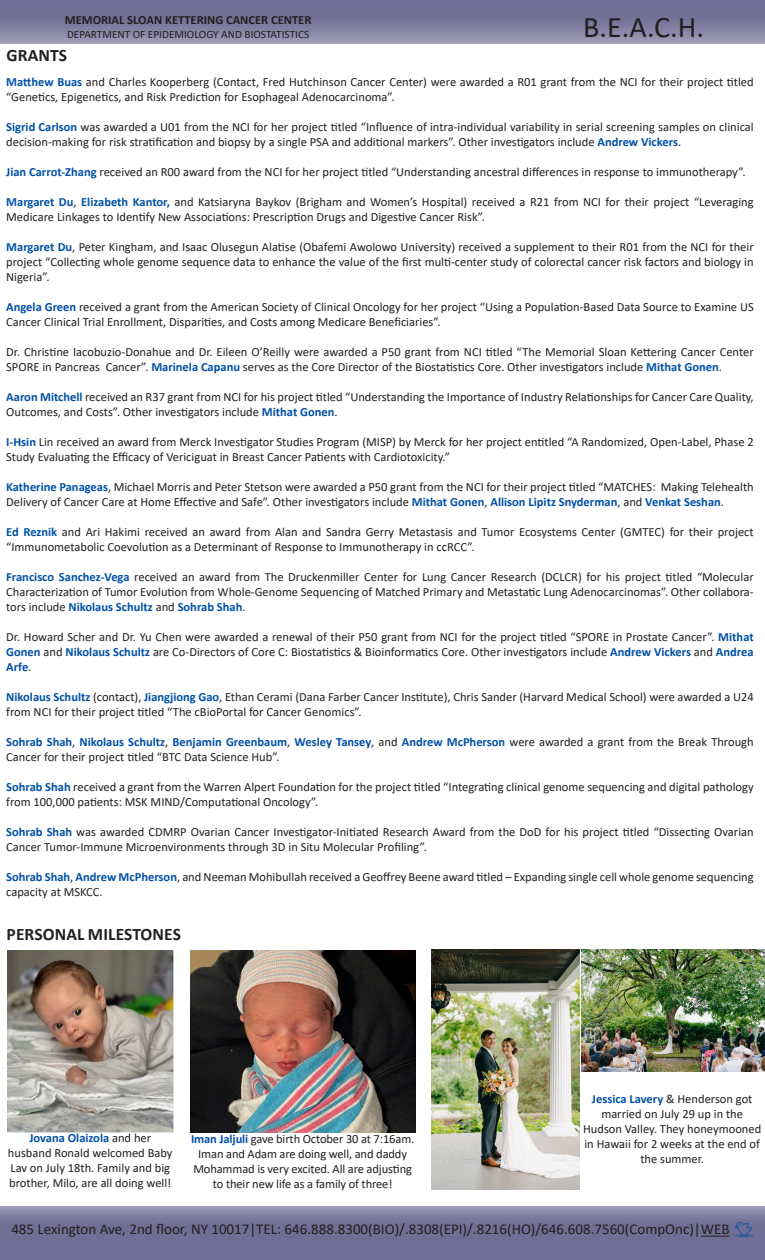
<style>
.page{position:relative;width:765px;height:1260px;background:#fff}
.page>*{position:absolute;margin:0;border:0;box-sizing:border-box;transform-origin:0 0}
.t1{font:30px "Calibri";color:#231f20}
.MAIN_Bar_Headline{font:700 17.5px "Calibri";letter-spacing:.005em;color:#231f20}
.t2{font:15px "Calibri";color:#231f20}
.MAIN_Bar_Content{font:12.5px/15px "Calibri";color:#231f20}
.Staff_Updates_title{font:12.5px/15px "Calibri";letter-spacing:-.005em;color:#231f20;text-align:center}
.t3{font:700 12.5px "Calibri";color:#231f20}
.t4{font:11.25px "Calibri";color:#231f20}
.s1{font-weight:700;color:#0050a7}
</style>
<div class="page">
<svg style="left:0;top:1206px;width:765px;height:54px;background:#78759a"></svg>
<div style="left:0;top:0;width:765px;height:44px;background:linear-gradient(to bottom,#65628c,#9795b1)"></div>
<img style="left:8px;top:951px;width:165px;height:181px">
<img style="left:431px;top:950px;width:149px;height:239px">
<img style="left:582px;top:950px;width:183px;height:122px">
<img style="left:190px;top:951px;width:225px;height:181px">
<svg style="left:701px;top:1222px;width:53px;height:16px"></svg>
<p class="t3" style="left:65px;top:11px;width:248px">MEMORIAL SLOAN KETTERING CANCER CENTER</p>
<p class="t4" style="left:67px;top:26px;width:244px">DEPARTMENT OF EPIDEMIOLOGY AND BIOSTATISTICS</p>
<p class="t1" style="left:583px;top:7px;width:122px">B.E.A.C.H.</p>
<p class="MAIN_Bar_Headline" style="left:7px;top:43px;width:62px">GRANTS</p>
<p class="MAIN_Bar_Content" style="left:6px;top:74px;width:749px"><span class="s1">Matthew Buas</span> and Charles Kooperberg (Contact, Fred Hutchinson Cancer Center) were awarded a R01 grant from the NCI for their project titled “Genetics, Epigenetics, and Risk Prediction for Esophageal Adenocarcinoma”.</p>
<p class="MAIN_Bar_Content" style="left:6px;top:119px;width:749px"><span class="s1">Sigrid Carlson</span> was awarded a U01 from the NCI for her project titled “Influence of intra-individual variability in serial screening samples on clinical decision-making for risk stratification and biopsy by a single PSA and additional markers”. Other investigators include <span class="s1">Andrew Vickers</span>.</p>
<p class="MAIN_Bar_Content" style="left:6px;top:164px;width:741px"><span class="s1">Jian Carrot-Zhang</span> received an R00 award from the NCI for her project titled “Understanding ancestral differences in response to immunotherapy”.</p>
<p class="MAIN_Bar_Content" style="left:6px;top:194px;width:749px"><span class="s1">Margaret Du</span>, <span class="s1">Elizabeth Kantor,</span> and Katsiaryna Baykov (Brigham and Women’s Hospital) received a R21 from NCI for their project “Leveraging<br>Medicare Linkages to Identify New Associations: Prescription Drugs and Digestive Cancer Risk”.</p>
<p class="MAIN_Bar_Content" style="left:6px;top:239px;width:749px;text-align:justify"><span class="s1">Margaret Du</span>, Peter Kingham, and Isaac Olusegun Alatise (Obafemi Awolowo University) received a supplement to their R01 from the NCI for their project “Collecting whole genome sequence data to enhance the value of the first multi-center study of colorectal cancer risk factors and biology in Nigeria”.</p>
<p class="MAIN_Bar_Content" style="left:6px;top:299px;width:749px"><span class="s1">Angela Green</span> received a grant from the American Society of Clinical Oncology for her project “Using a Population-Based Data Source to Examine US<br>Cancer Clinical Trial Enrollment, Disparities, and Costs among Medicare Beneficiaries”.</p>
<p class="MAIN_Bar_Content" style="left:6px;top:344px;width:749px">Dr. Christine Iacobuzio-Donahue and Dr. Eileen O’Reilly were awarded a P50 grant from NCI titled “The Memorial Sloan Kettering Cancer Center<br>SPORE in Pancreas Cancer”. <span class="s1">Marinela Capanu</span> serves as the Core Director of the Biostatistics Core. Other investigators include <span class="s1">Mithat Gonen</span>.</p>
<p class="MAIN_Bar_Content" style="left:6px;top:389px;width:749px"><span class="s1">Aaron Mitchell</span> received an R37 grant from NCI for his project titled “Understanding the Importance of Industry Relationships for Cancer Care Quality,<br>Outcomes, and Costs”. Other investigators include <span class="s1">Mithat Gonen</span>.</p>
<p class="MAIN_Bar_Content" style="left:6px;top:434px;width:749px"><span class="s1">I-Hsin</span> Lin received an award from Merck Investigator Studies Program (MISP) by Merck for her project entitled “A Randomized, Open-Label, Phase 2<br>Study Evaluating the Efficacy of Vericiguat in Breast Cancer Patients with Cardiotoxicity.”</p>
<p class="MAIN_Bar_Content" style="left:6px;top:479px;width:749px"><span class="s1">Katherine Panageas</span>, Michael Morris and Peter Stetson were awarded a P50 grant from the NCI for their project titled “MATCHES: Making Telehealth<br>Delivery of Cancer Care at Home Effective and Safe”. Other investigators include <span class="s1">Mithat Gonen</span>, <span class="s1">Allison Lipitz Snyderman</span>, and <span class="s1">Venkat Seshan</span>.</p>
<p class="MAIN_Bar_Content" style="left:6px;top:524px;width:749px"><span class="s1">Ed Reznik</span> and Ari Hakimi received an award from Alan and Sandra Gerry Metastasis and Tumor Ecosystems Center (GMTEC) for their project “Immunometabolic Coevolution as a Determinant of Response to Immunotherapy in ccRCC”.</p>
<p class="MAIN_Bar_Content" style="left:6px;top:569px;width:749px;text-align:justify"><span class="s1">Francisco Sanchez-Vega</span> received an award from The Druckenmiller Center for Lung Cancer Research (DCLCR) for his project titled “Molecular Characterization of Tumor Evolution from Whole-Genome Sequencing of Matched Primary and Metastatic Lung Adenocarcinomas”. Other collabora&shy;tors include <span class="s1">Nikolaus Schultz</span> and <span class="s1">Sohrab Shah</span>.</p>
<p class="MAIN_Bar_Content" style="left:6px;top:629px;width:749px;text-align:justify">Dr. Howard Scher and Dr. Yu Chen were awarded a renewal of their P50 grant from NCI for the project titled “SPORE in Prostate Cancer”. <span class="s1">Mithat Gonen</span> and <span class="s1">Nikolaus Schultz</span> are Co-Directors of Core C: Biostatistics &amp; Bioinformatics Core. Other investigators include <span class="s1">Andrew Vickers</span> and <span class="s1">Andrea Arfe</span>.</p>
<p class="MAIN_Bar_Content" style="left:6px;top:689px;width:749px"><span class="s1">Nikolaus Schultz</span> (contact), <span class="s1">Jiangjiong Gao</span>, Ethan Cerami (Dana Farber Cancer Institute), Chris Sander (Harvard Medical School) were awarded a U24 from NCI for their project titled “The cBioPortal for Cancer Genomics”.</p>
<p class="MAIN_Bar_Content" style="left:6px;top:734px;width:749px"><span class="s1">Sohrab Shah</span>, <span class="s1">Nikolaus Schultz</span>, <span class="s1">Benjamin Greenbaum</span>, <span class="s1">Wesley Tansey</span>, and <span class="s1">Andrew McPherson</span> were awarded a grant from the Break Through<br>Cancer for their project titled “BTC Data Science Hub”.</p>
<p class="MAIN_Bar_Content" style="left:6px;top:779px;width:749px"><span class="s1">Sohrab Shah</span> received a grant from the Warren Alpert Foundation for the project titled “Integrating clinical genome sequencing and digital pathology from 100,000 patients: MSK MIND/Computational Oncology”.</p>
<p class="MAIN_Bar_Content" style="left:6px;top:824px;width:749px"><span class="s1">Sohrab Shah</span> was awarded CDMRP Ovarian Cancer Investigator-Initiated Research Award from the DoD for his project titled “Dissecting Ovarian<br>Cancer Tumor-Immune Microenvironments through 3D in Situ Molecular Profiling”.</p>
<p class="MAIN_Bar_Content" style="left:6px;top:869px;width:749px"><span class="s1">Sohrab Shah</span>, <span class="s1">Andrew McPherson</span>, and Neeman Mohibullah received a Geoffrey Beene award titled – Expanding single cell whole genome sequencing capacity at MSKCC.</p>
<p class="MAIN_Bar_Headline" style="left:7px;top:922px;width:176px">PERSONAL MILESTONES</p>
<p class="Staff_Updates_title" style="left:8px;top:1130px;width:166px"><span class="s1">Jovana Olaizola</span> and her husband Ronald welcomed Baby<br>Lav on July 18th. Family and big brother, Milo, are all doing well!</p>
<p class="Staff_Updates_title" style="left:191px;top:1131px;width:225px"><span class="s1">Iman Jaljuli</span> gave birth October 30 at 7:16am.<br>Iman and Adam are doing well, and daddy Mohammad is very excited. All are adjusting to their new life as a family of three!</p>
<p class="Staff_Updates_title" style="left:583px;top:1091px;width:180px"><span class="s1">Jessica Lavery</span> &amp; Henderson got married on July 29 up in the<br>Hudson Valley. They honeymooned in Hawaii for 2 weeks at the end of the summer.</p>
<p class="t2" style="left:11px;top:1219px;width:720px">485 Lexington Ave, 2nd floor, NY 10017|TEL: 646.888.8300(BIO)/.8308(EPI)/.8216(HO)/646.608.7560(CompOnc)|WEB</p>
</div>
